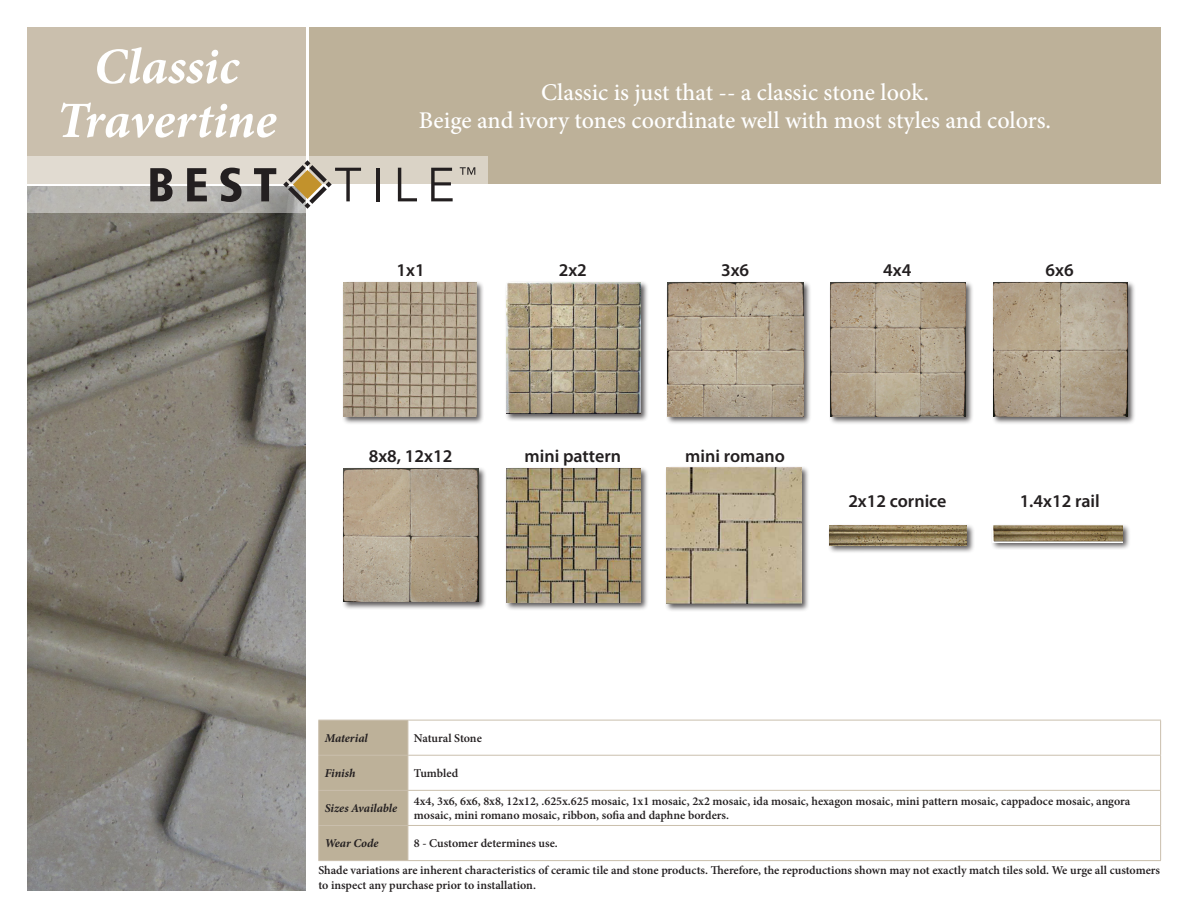
<style>
.page{position:relative;width:1188px;height:918px;background:#fff}
.page>*{position:absolute;margin:0;border:0;box-sizing:border-box;transform-origin:0 0}
.Product_Line{font:italic 700 51px/54px "Minion Pro";color:#fff;text-align:center}
.Description{font:500 24px "Minion Pro";letter-spacing:-.005em;color:#fff}
.color{font:600 18px "Myriad Pro";color:#231f20}
.Chart_Name{font:600 12px/14.4px "Minion Pro";color:#231f20}
.Chart_Description{font:600 12px "Minion Pro";color:#231f20}
.Chart_Name-2{font:italic 700 12px "Minion Pro";color:#231f20}
</style>
<div class="page">
<img style="left:27px;top:213px;width:279px;height:678px">
<div style="left:27px;top:27px;width:279px;height:156px;background:#cabfad"></div>
<div style="left:309px;top:27px;width:852px;height:156px;background:#bdb199"></div>
<svg style="left:27px;top:156px;width:460px;height:57px"></svg>
<svg style="left:150px;top:168px;width:23px;height:33px"></svg>
<svg style="left:187px;top:168px;width:20px;height:33px"></svg>
<svg style="left:220px;top:168px;width:22px;height:34px"></svg>
<svg style="left:254px;top:168px;width:22px;height:33px"></svg>
<hr style="left:376px;top:168px;width:3px;height:33px;background:#231f20">
<svg style="left:398px;top:168px;width:19px;height:33px"></svg>
<svg style="left:431px;top:168px;width:22px;height:33px"></svg>
<svg style="left:460px;top:167px;width:15px;height:8px"></svg>
<svg style="left:283px;top:160px;width:78px;height:49px"></svg>
<div style="left:342px;top:280px;width:143px;height:145px;background:#231f20;opacity:.75"></div>
<img style="left:344px;top:282px;width:132px;height:135px">
<div style="left:991px;top:280px;width:145px;height:145px;background:#231f20;opacity:.75"></div>
<img style="left:993px;top:282px;width:135px;height:134px">
<div style="left:829px;top:280px;width:145px;height:145px;background:#231f20;opacity:.75"></div>
<img style="left:831px;top:282px;width:134px;height:134px">
<div style="left:504px;top:280px;width:145px;height:142px;background:#231f20;opacity:.75"></div>
<img style="left:506px;top:282px;width:135px;height:131px">
<div style="left:666px;top:281px;width:146px;height:144px;background:#231f20;opacity:.75"></div>
<img style="left:668px;top:283px;width:136px;height:134px">
<div style="left:342px;top:467px;width:145px;height:143px;background:#231f20;opacity:.75"></div>
<img style="left:344px;top:468px;width:134px;height:134px">
<div style="left:991px;top:523px;width:140px;height:27px;background:#231f20;opacity:.75"></div>
<img style="left:993px;top:525px;width:129px;height:17px">
<div style="left:827px;top:523px;width:148px;height:31px;background:#231f20;opacity:.75"></div>
<img style="left:829px;top:525px;width:138px;height:20px">
<div style="left:504px;top:467px;width:145px;height:144px;background:#231f20;opacity:.75"></div>
<img style="left:506px;top:469px;width:135px;height:134px">
<div style="left:665px;top:465px;width:145px;height:147px;background:#231f20;opacity:.75"></div>
<img style="left:666px;top:467px;width:135px;height:137px">
<div style="left:319px;top:721px;width:89px;height:139px;background:#bdb199"></div>
<hr style="left:318px;top:720px;width:90px;height:1px;background:#cabfad">
<hr style="left:318px;top:720px;width:1px;height:35px;background:#cabfad">
<hr style="left:408px;top:720px;width:753px;height:1px;background:#cabfad">
<hr style="left:408px;top:720px;width:1px;height:35px;background:#cabfad">
<hr style="left:1160px;top:720px;width:1px;height:35px;background:#cabfad">
<hr style="left:318px;top:755px;width:90px;height:1px;background:#cabfad">
<hr style="left:318px;top:756px;width:1px;height:34px;background:#cabfad">
<hr style="left:408px;top:755px;width:753px;height:1px;background:#cabfad">
<hr style="left:408px;top:756px;width:1px;height:34px;background:#cabfad">
<hr style="left:1160px;top:756px;width:1px;height:34px;background:#cabfad">
<hr style="left:318px;top:790px;width:90px;height:1px;background:#cabfad">
<hr style="left:318px;top:791px;width:1px;height:34px;background:#cabfad">
<hr style="left:408px;top:790px;width:753px;height:1px;background:#cabfad">
<hr style="left:408px;top:791px;width:1px;height:34px;background:#cabfad">
<hr style="left:1160px;top:791px;width:1px;height:34px;background:#cabfad">
<hr style="left:318px;top:825px;width:90px;height:1px;background:#cabfad">
<hr style="left:318px;top:826px;width:1px;height:34px;background:#cabfad">
<hr style="left:408px;top:825px;width:753px;height:1px;background:#cabfad">
<hr style="left:408px;top:826px;width:1px;height:34px;background:#cabfad">
<hr style="left:1160px;top:826px;width:1px;height:34px;background:#cabfad">
<hr style="left:318px;top:860px;width:90px;height:1px;background:#cabfad">
<hr style="left:408px;top:860px;width:753px;height:1px;background:#cabfad">
<p class="Product_Line" style="left:57px;top:39px;width:221px">Classic<br>Travertine</p>
<p class="Description" style="left:541px;top:76px;width:389px">Classic is just that -- a classic stone look.</p>
<p class="Description" style="left:419px;top:104px;width:634px">Beige and ivory tones coordinate well with most styles and colors.</p>
<p class="color" style="left:396px;top:259px;width:30px">1x1</p>
<p class="color" style="left:559px;top:259px;width:30px">2x2</p>
<p class="color" style="left:721px;top:259px;width:30px">3x6</p>
<p class="color" style="left:883px;top:259px;width:30px">4x4</p>
<p class="color" style="left:1046px;top:259px;width:30px">6x6</p>
<p class="color" style="left:369px;top:445px;width:85px">8x8, 12x12</p>
<p class="color" style="left:525px;top:445px;width:98px">mini pattern</p>
<p class="color" style="left:685px;top:445px;width:101px">mini romano</p>
<p class="color" style="left:848px;top:490px;width:100px">2x12 cornice</p>
<p class="color" style="left:1020px;top:490px;width:82px">1.4x12 rail</p>
<p class="Chart_Name-2" style="left:325px;top:730px;width:45px">Material</p>
<p class="Chart_Description" style="left:414px;top:730px;width:69px">Natural Stone</p>
<p class="Chart_Name-2" style="left:325px;top:765px;width:32px">Finish</p>
<p class="Chart_Description" style="left:414px;top:765px;width:46px">Tumbled</p>
<p class="Chart_Name-2" style="left:325px;top:800px;width:74px">Sizes Available</p>
<p class="Chart_Name" style="left:414px;top:794px;width:718px">4x4, 3x6, 6x6, 8x8, 12x12, .625x.625 mosaic, 1x1 mosaic, 2x2 mosaic, ida mosaic, hexagon mosaic, mini pattern mosaic, cappadoce mosaic, angora mosaic, mini romano mosaic, ribbon, sofia and daphne borders.</p>
<p class="Chart_Name-2" style="left:325px;top:835px;width:55px">Wear Code</p>
<p class="Chart_Description" style="left:414px;top:835px;width:145px">8 - Customer determines use.</p>
<p class="Chart_Name" style="left:318px;top:863px;width:843px">Shade variations are inherent characteristics of ceramic tile and stone products. Therefore, the reproductions shown may not exactly match tiles sold. We urge all customers to inspect any purchase prior to installation.</p>
</div>
